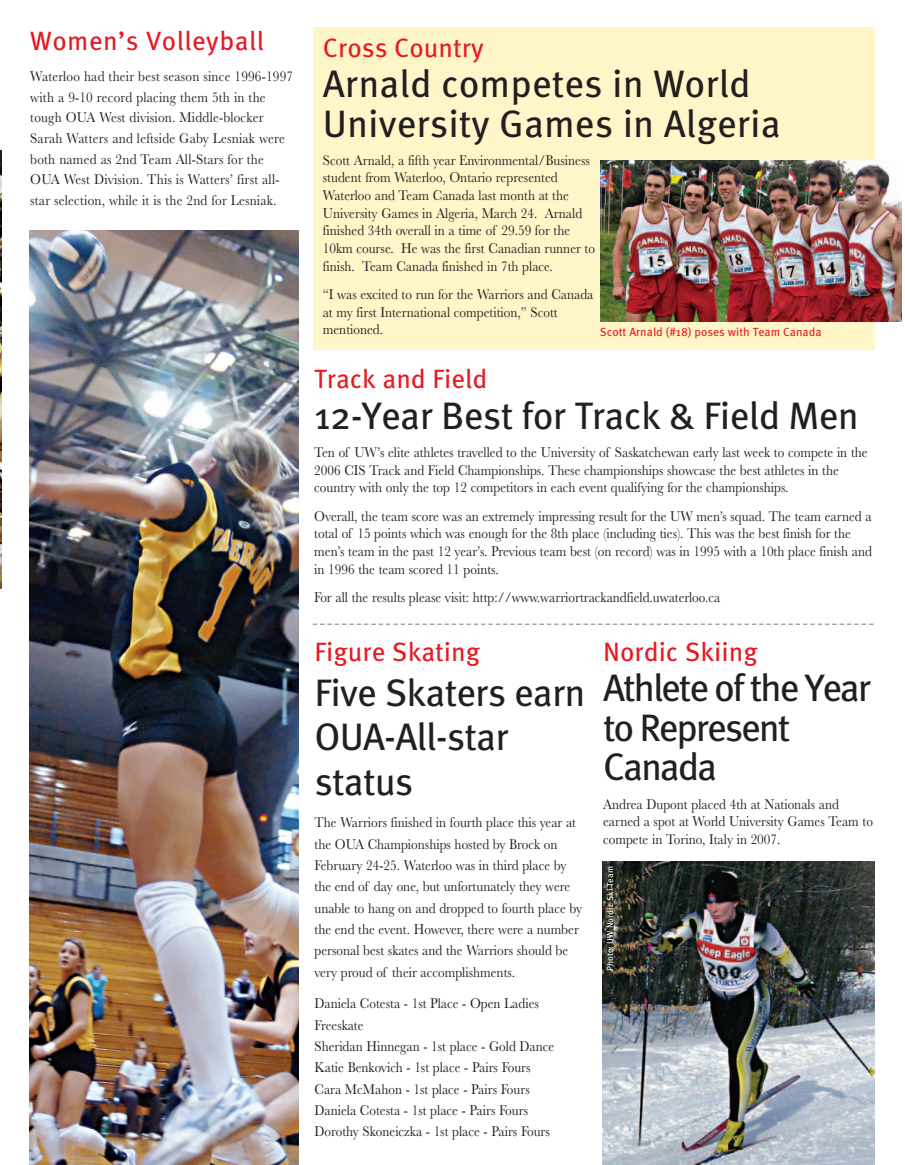
<style>
.page{position:relative;width:905px;height:1165px;background:#fff}
.page>*{position:absolute;margin:0;border:0;box-sizing:border-box;transform-origin:0 0}
.t1{font:38.25px/44.8px "Meta Pro";letter-spacing:-.015em;color:#231f20}
.t2{font:38.25px/39.8px "Meta Pro";letter-spacing:-.055em;color:#231f20}
.t3{font:26.4px "Meta Pro";color:#e51a23}
.t4{font:14.7px/17.7px "Baskerville";color:#231f20;scale:.9 1}
.t5{font:11.7px "Meta Pro";color:#e51a23}
.t6{font:8.85px "Meta Pro";color:#fff}
</style>
<div class="page">
<div style="left:313px;top:28px;width:561px;height:322px;background:#fef5c9"></div>
<img style="left:1px;top:150px;width:1px;height:438px">
<img style="left:29px;top:231px;width:269px;height:933px">
<svg style="left:312px;top:623px;width:561px;height:2px"></svg>
<img style="left:600px;top:160px;width:300px;height:161px">
<img style="left:602px;top:861px;width:272px;height:303px">
<h2 class="t3" style="left:30px;top:31px;width:235px">Women’s Volleyball</h2>
<p class="t4" style="left:30px;top:68px;width:293px;line-height:20.5px">Waterloo had their best season since 1996-1997 with a 9-10 record placing them 5th in the tough OUA West division. Middle-blocker Sarah Watters and leftside Gaby Lesniak were both named as 2nd Team All-Stars for the OUA West Division. This is Watters’ first all&shy;star selection, while it is the 2nd for Lesniak.</p>
<h2 class="t3" style="left:323px;top:38px;width:162px">Cross Country</h2>
<h1 class="t1" style="left:323px;top:66px;width:459px;line-height:39.8px">Arnald competes in World<br>University Games in Algeria</h1>
<p class="t4" style="left:323px;top:153px;width:304px">Scott Arnald, a fifth year Environmental/Business student from Waterloo, Ontario represented Waterloo and Team Canada last month at the University Games in Algeria, March 24. Arnald finished 34th overall in a time of 29.59 for the 10km course. He was the first Canadian runner to finish. Team Canada finished in 7th place.</p>
<p class="t4" style="left:323px;top:287px;width:302px">“I was excited to run for the Warriors and Canada at my first International competition,” Scott mentioned.</p>
<p class="t5" style="left:599px;top:328px;width:223px">Scott Arnald (#18) poses with Team Canada</p>
<h2 class="t3" style="left:314px;top:369px;width:175px">Track and Field</h2>
<h1 class="t1" style="left:314px;top:396px;width:546px">12-Year Best for Track &amp; Field Men</h1>
<p class="t4" style="left:314px;top:445px;width:616px">Ten of UW’s elite athletes travelled to the University of Saskatchewan early last week to compete in the<br>2006 CIS Track and Field Championships. These championships showcase the best athletes in the country with only the top 12 competitors in each event qualifying for the championships.</p>
<p class="t4" style="left:314px;top:508px;width:621px">Overall, the team score was an extremely impressing result for the UW men’s squad. The team earned a total of 15 points which was enough for the 8th place (including ties). This was the best finish for the men’s team in the past 12 year’s. Previous team best (on record) was in 1995 with a 10th place finish and in 1996 the team scored 11 points.</p>
<p class="t4" style="left:314px;top:589px;width:452px">For all the results please visit: http://www.warriortrackandfield.uwaterloo.ca</p>
<h2 class="t3" style="left:314px;top:641px;width:167px">Figure Skating</h2>
<h1 class="t1" style="left:314px;top:672px;width:272px">Five Skaters earn<br>OUA-All-star status</h1>
<p class="t4" style="left:314px;top:813px;width:299px;line-height:21.3px">The Warriors finished in fourth place this year at the OUA Championships hosted by Brock on February 24-25. Waterloo was in third place by the end of day one, but unfortunately they were unable to hang on and dropped to fourth place by the end the event. However, there were a number personal best skates and the Warriors should be very proud of their accomplishments.</p>
<p class="t4" style="left:314px;top:994px;width:268px;line-height:21.3px">Daniela Cotesta - 1st Place - Open Ladies Freeskate<br>Sheridan Hinnegan - 1st place - Gold Dance Katie Benkovich - 1st place - Pairs Fours Cara McMahon - 1st place - Pairs Fours Daniela Cotesta - 1st place - Pairs Fours Dorothy Skoneiczka - 1st place - Pairs Fours</p>
<h2 class="t3" style="left:603px;top:641px;width:156px">Nordic Skiing</h2>
<h1 class="t2" style="left:603px;top:670px;width:269px">Athlete of the Year to Represent<br>Canada</h1>
<p class="t4" style="left:603px;top:796px;width:301px">Andrea Dupont placed 4th at Nationals and earned a spot at World University Games Team to compete in Torino, Italy in 2007.</p>
<p class="t6" style="left:606px;top:970px;width:106px;rotate:-90deg">Photo: UW Nordic Ski Team</p>
</div>
